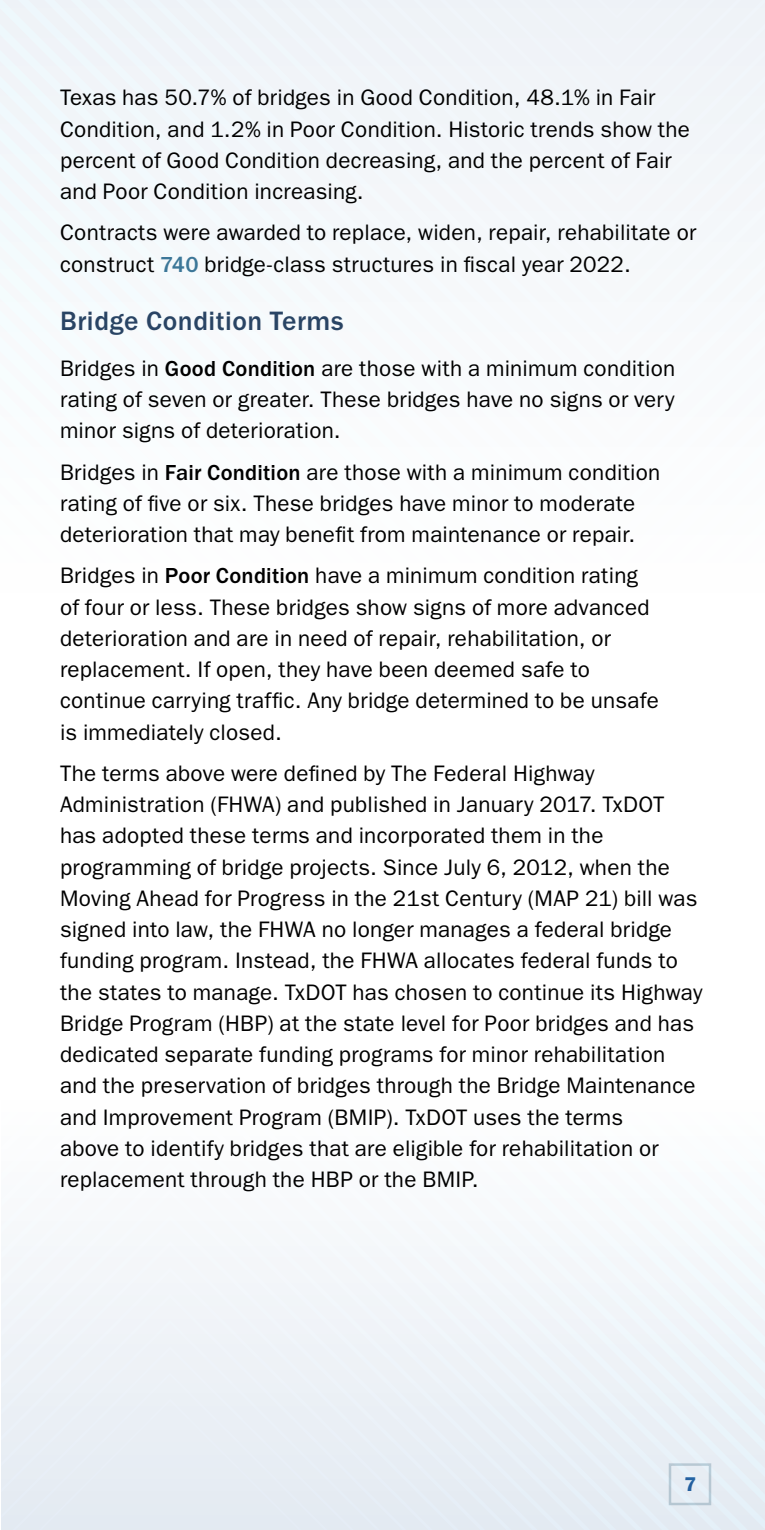
<style>
.page{position:relative;width:765px;height:1530px;background:#fff}
.page>*{position:absolute;margin:0;border:0;box-sizing:border-box;transform-origin:0 0}
.t1{font:500 27.5px "ITC Franklin Gothic Std";letter-spacing:.02em;color:#294464}
.Body_Paragraph{font:22.5px/31.2px "ITC Franklin Gothic Std";letter-spacing:.01em;color:#000}
.t2{font:600 20px "ITC Franklin Gothic Std";color:#215e9e}
.s1{font-weight:500;color:#3c7798}
.s2{font-weight:500}
</style>
<div class="page">
<div style="left:0;top:0;width:22px;height:302px;background:#f1f8fa"></div>
<div style="left:22px;top:0;width:26px;height:302px;background:#f2f8fa"></div>
<div style="left:48px;top:0;width:27px;height:302px;background:#f2f7fa"></div>
<div style="left:75px;top:0;width:26px;height:302px;background:#f2f7fa"></div>
<div style="left:101px;top:0;width:26px;height:302px;background:#f2f7fa"></div>
<div style="left:127px;top:0;width:27px;height:302px;background:#f2f7fa"></div>
<div style="left:154px;top:0;width:26px;height:269px;background:#f2f6fa"></div>
<div style="left:180px;top:0;width:26px;height:269px;background:#f2f6fa"></div>
<div style="left:206px;top:0;width:27px;height:269px;background:#f2f6fa"></div>
<div style="left:233px;top:0;width:26px;height:242px;background:#f1f6f9"></div>
<div style="left:259px;top:0;width:27px;height:242px;background:#f2f6f9"></div>
<div style="left:286px;top:0;width:26px;height:242px;background:#f2f6f9"></div>
<div style="left:312px;top:0;width:26px;height:242px;background:#f2f6f9"></div>
<div style="left:338px;top:0;width:427px;height:242px;background:#f4f7fa"></div>
<div style="left:365px;top:0;width:400px;height:230px;background:#f4f7fa"></div>
<div style="left:391px;top:0;width:374px;height:203px;background:#f4f6f9"></div>
<div style="left:417px;top:0;width:348px;height:177px;background:#f3f6f9"></div>
<div style="left:444px;top:0;width:321px;height:151px;background:#f2f5f9"></div>
<div style="left:470px;top:0;width:294px;height:124px;background:#f0f4f8"></div>
<div style="left:744px;top:1234px;width:21px;height:296px;background:#ecf3f8"></div>
<div style="left:718px;top:1234px;width:26px;height:296px;background:#ecf3f8"></div>
<svg style="left:691px;top:1234px;width:27px;height:296px;fill:#ecf3f8"></svg>
<svg style="left:665px;top:1246px;width:26px;height:284px;fill:#ecf2f8"></svg>
<div style="left:639px;top:1246px;width:26px;height:284px;background:#ecf2f8"></div>
<div style="left:613px;top:1246px;width:26px;height:284px;background:#ecf2f7"></div>
<div style="left:586px;top:1246px;width:27px;height:284px;background:#ecf2f7"></div>
<div style="left:560px;top:1246px;width:26px;height:284px;background:#ecf2f7"></div>
<div style="left:534px;top:1246px;width:26px;height:284px;background:#ecf2f7"></div>
<div style="left:508px;top:1246px;width:26px;height:284px;background:#ecf1f7"></div>
<div style="left:481px;top:1246px;width:27px;height:284px;background:#ecf1f7"></div>
<svg style="left:1px;top:1246px;width:480px;height:284px;fill:#f4f6f9"></svg>
<svg style="left:1px;top:1268px;width:454px;height:262px;fill:#f2f5f9"></svg>
<svg style="left:1px;top:1294px;width:428px;height:236px;fill:#f1f4f8"></svg>
<svg style="left:1px;top:1320px;width:401px;height:210px;fill:#eff3f7"></svg>
<div style="left:1px;top:1346px;width:375px;height:184px;background:#eef2f6"></div>
<div style="left:1px;top:1373px;width:349px;height:157px;background:#ecf1f6"></div>
<div style="left:17px;top:1399px;width:307px;height:131px;background:#e7edf4"></div>
<p class="Body_Paragraph" style="left:60px;top:82px;width:631px">Texas has 50.7% of bridges in Good Condition, 48.1% in Fair Condition, and 1.2% in Poor Condition. Historic trends show the percent of Good Condition decreasing, and the percent of Fair and Poor Condition increasing.</p>
<p class="Body_Paragraph" style="left:60px;top:217px;width:638px">Contracts were awarded to replace, widen, repair, rehabilitate or construct <span class="s1">740</span> bridge-class structures in fiscal year 2022.</p>
<h2 class="t1" style="left:60px;top:305px;width:285px">Bridge Condition Terms</h2>
<p class="Body_Paragraph" style="left:60px;top:353px;width:617px;text-align:justify">Bridges in <span class="s2">Good Condition</span> are those with a minimum condition rating of seven or greater. These bridges have no signs or very minor signs of deterioration.</p>
<p class="Body_Paragraph" style="left:60px;top:457px;width:602px">Bridges in <span class="s2">Fair Condition</span> are those with a minimum condition rating of five or six. These bridges have minor to moderate deterioration that may benefit from maintenance or repair.</p>
<p class="Body_Paragraph" style="left:60px;top:560px;width:601px">Bridges in <span class="s2">Poor Condition</span> have a minimum condition rating of four or less. These bridges show signs of more advanced deterioration and are in need of repair, rehabilitation, or replacement. If open, they have been deemed safe to continue carrying traffic. Any bridge determined to be unsafe is immediately closed.</p>
<p class="Body_Paragraph" style="left:60px;top:758px;width:644px">The terms above were defined by The Federal Highway Administration (FHWA) and published in January 2017. TxDOT has adopted these terms and incorporated them in the programming of bridge projects. Since July 6, 2012, when the Moving Ahead for Progress in the 21st Century (MAP 21) bill was signed into law, the FHWA no longer manages a federal bridge funding program. Instead, the FHWA allocates federal funds to the states to manage. TxDOT has chosen to continue its Highway Bridge Program (HBP) at the state level for Poor bridges and has dedicated separate funding programs for minor rehabilitation and the preservation of bridges through the Bridge Maintenance and Improvement Program (BMIP). TxDOT uses the terms<br>above to identify bridges that are eligible for rehabilitation or replacement through the HBP or the BMIP.</p>
<p class="t2" style="left:684px;top:1472px;width:13px">7</p>
</div>
